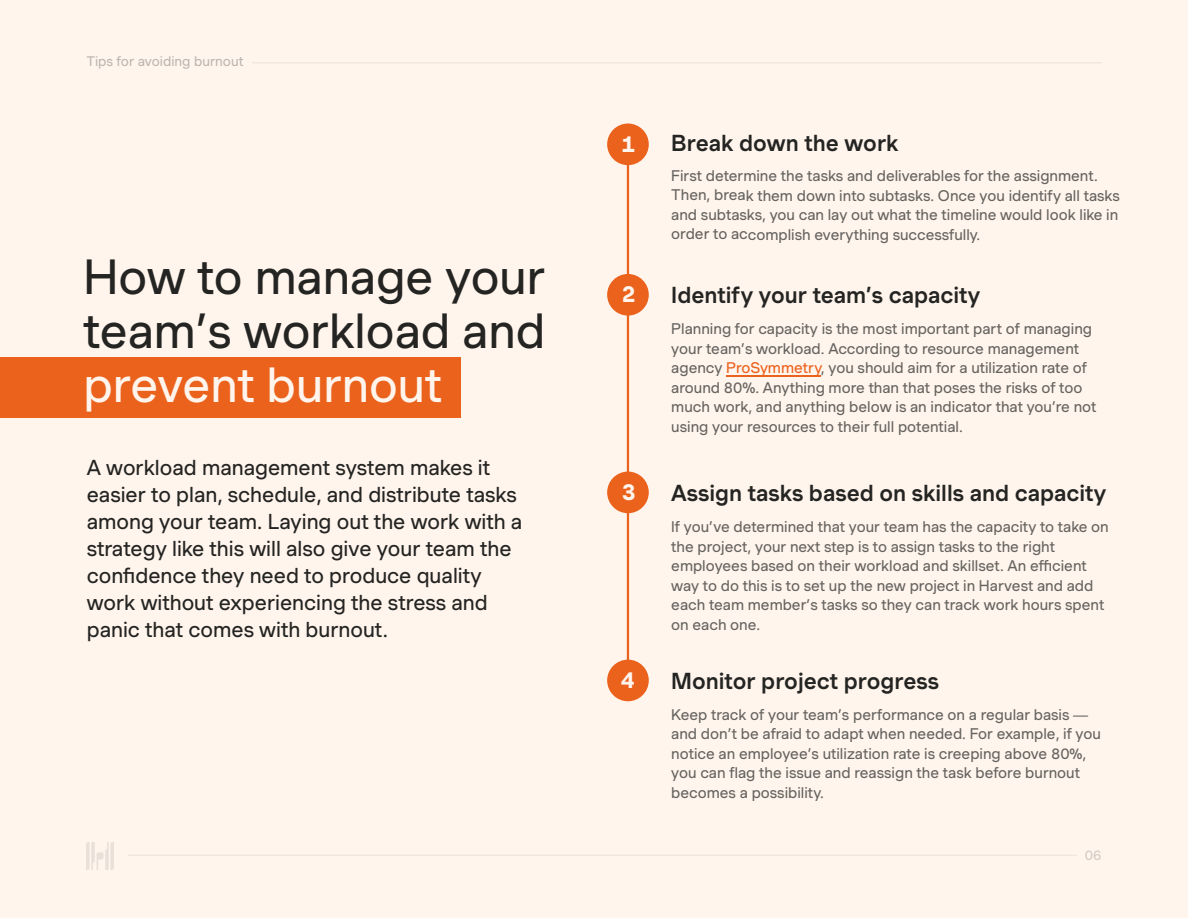
<style>
.page{position:relative;width:1188px;height:918px;background:#fff5ed}
.page>*{position:absolute;margin:0;border:0;box-sizing:border-box;transform-origin:0 0}
.t1{font:48px/54px "Muoto";color:#242422}
.t2{font:48px "Muoto";color:#fff5ed}
.t3{font:500 22.5px "Muoto";color:#242422}
.t4{font:700 22.5px "Muoto";color:#fff5ed}
.t5{font:21px/27px "Muoto";color:#242422}
.t6{font:15px/19.5px "Muoto";color:rgb(36 36 34/.7)}
.t7{font:13.5px "Muoto";color:rgb(36 36 34/.3)}
.t8{font:13.5px "Muoto";color:rgb(36 36 34/.2)}
.s1{color:#eb621d}
</style>
<div class="page">
<hr style="left:128px;top:855px;width:949px;height:1px;background:#efe6de">
<img style="left:86px;top:843px;width:27px;height:27px">
<hr style="left:86px;top:62px;width:1016px;height:1px;background:#f1e7e0">
<div style="left:72px;top:48px;width:180px;height:27px;background:#fff5ed"></div>
<div style="left:0;top:358px;width:461px;height:60px;background:#eb621d"></div>
<div style="left:607px;top:124px;width:42px;height:41px;background:#eb621d;border-radius:50%"></div>
<hr style="left:726px;top:376px;width:95px;height:1px;background:#eb621d">
<hr style="left:627px;top:158px;width:2px;height:529px;background:#eb621d">
<div style="left:607px;top:274px;width:42px;height:42px;background:#eb621d;border-radius:50%"></div>
<div style="left:607px;top:472px;width:42px;height:41px;background:#eb621d;border-radius:50%"></div>
<div style="left:607px;top:660px;width:42px;height:41px;background:#eb621d;border-radius:50%"></div>
<p class="t7" style="left:86px;top:53px;width:159px">Tips for avoiding burnout</p>
<h1 class="t1" style="left:83px;top:250px;width:463px">How to manage your team’s workload and</h1>
<h1 class="t2" style="left:83px;top:356px;width:360px">prevent burnout</h1>
<p class="t5" style="left:87px;top:454px;width:437px">A workload management system makes it easier to plan, schedule, and distribute tasks among your team. Laying out the work with a strategy like this will also give your team the confidence they need to produce quality work without experiencing the stress and panic that comes with burnout.</p>
<h2 class="t4" style="left:621px;top:131px;width:15px">1</h2>
<h2 class="t3" style="left:671px;top:129px;width:229px">Break down the work</h2>
<p class="t6" style="left:671px;top:166px;width:450px">First determine the tasks and deliverables for the assignment.<br>Then, break them down into subtasks. Once you identify all tasks and subtasks, you can lay out what the timeline would look like in order to accomplish everything successfully.</p>
<h2 class="t4" style="left:622px;top:281px;width:15px">2</h2>
<h2 class="t3" style="left:671px;top:281px;width:311px">Identify your team’s capacity</h2>
<p class="t6" style="left:671px;top:319px;width:427px">Planning for capacity is the most important part of managing your team’s workload. According to resource management agency <span class="s1">ProSymmetry</span>, you should aim for a utilization rate of around 80%. Anything more than that poses the risks of too much work, and anything below is an indicator that you’re not using your resources to their full potential.</p>
<h2 class="t4" style="left:622px;top:478px;width:15px">3</h2>
<h2 class="t3" style="left:671px;top:479px;width:437px">Assign tasks based on skills and capacity</h2>
<p class="t6" style="left:671px;top:517px;width:439px">If you’ve determined that your team has the capacity to take on the project, your next step is to assign tasks to the right employees based on their workload and skillset. An efficient way to do this is to set up the new project in Harvest and add each team member’s tasks so they can track work hours spent on each one.</p>
<h2 class="t4" style="left:621px;top:666px;width:15px">4</h2>
<h2 class="t3" style="left:671px;top:667px;width:269px">Monitor project progress</h2>
<p class="t6" style="left:671px;top:705px;width:431px">Keep track of your team’s performance on a regular basis — and don’t be afraid to adapt when needed. For example, if you notice an employee’s utilization rate is creeping above 80%, you can flag the issue and reassign the task before burnout becomes a possibility.</p>
<p class="t8" style="left:1085px;top:847px;width:18px">06</p>
</div>
